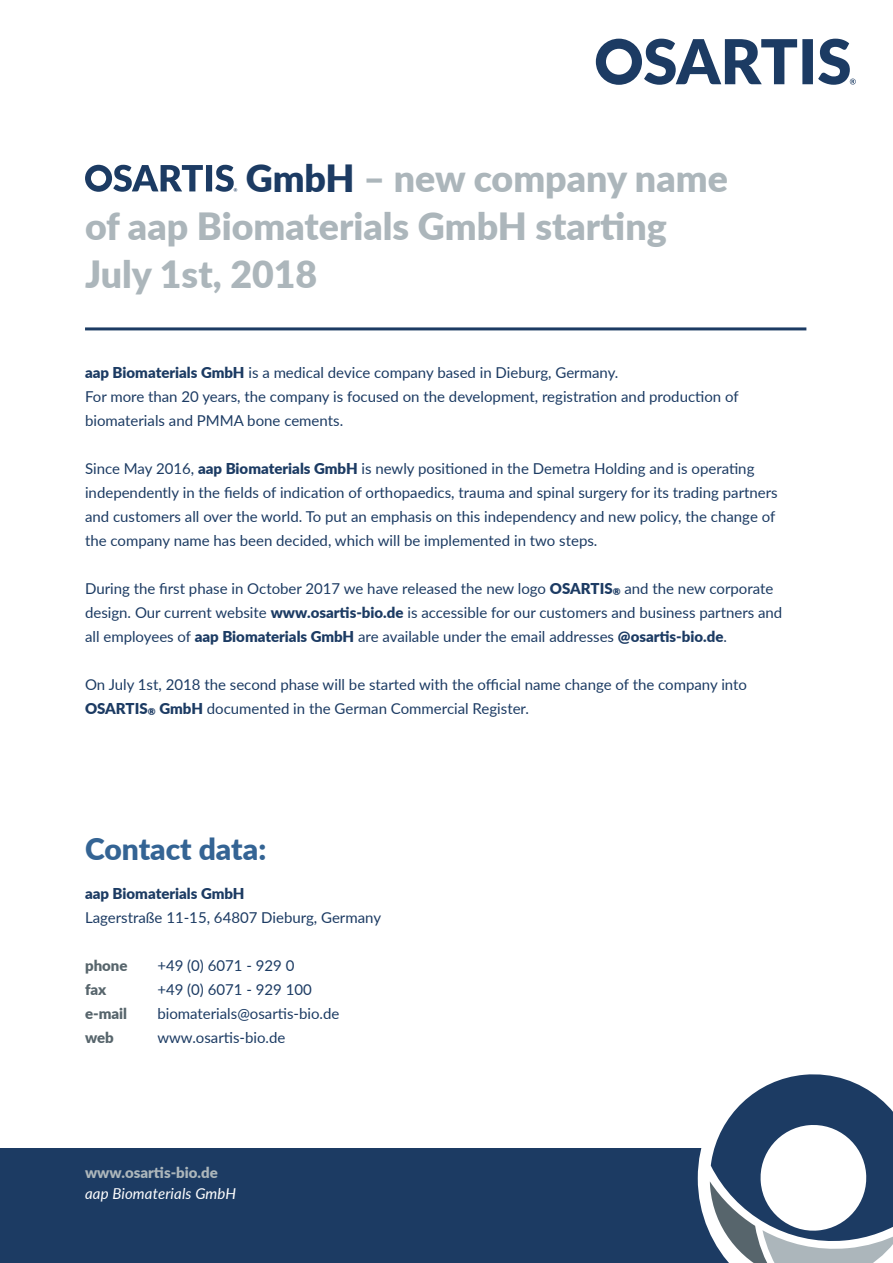
<style>
.page{position:relative;width:893px;height:1263px;background:#fff}
.page>*{position:absolute;margin:0;border:0;box-sizing:border-box;transform-origin:0 0}
.t1{font:900 37.5px/48px "Lato";color:#acb6bb}
.t2{font:900 30px "Lato";color:#346494}
.t3{font:15px/24px "Lato";color:#1c3b63}
.t4{font:italic 15px "Lato";letter-spacing:.01em;color:#fff}
.t5{font:900 15px "Lato";color:#1c3b63}
.t6{font:900 15px "Lato";color:#acb6bb}
.t7{font:900 15px "Lato";color:#57656c}
.s1{color:#1c3b63}
.s2{font-weight:900}
.s3{font-weight:900;font-size:9.6px}
</style>
<div class="page">
<div style="left:0;top:1148px;width:893px;height:115px;background:#1c3b63"></div>
<svg style="left:698px;top:1074px;width:195px;height:189px"></svg>
<svg style="left:85px;top:165px;width:152px;height:27px"></svg>
<hr style="left:85px;top:327px;width:721px;height:3px;background:#1c3b63">
<svg style="left:596px;top:39px;width:260px;height:46px"></svg>
<h1 class="t1" style="left:85px;top:152px;width:644px;text-indent:161px"><span class="s1">GmbH</span> – new company name of aap Biomaterials GmbH starting<br>July 1st, 2018</h1>
<p class="t3" style="left:85px;top:360px;width:655px"><span class="s2">aap Biomaterials GmbH</span> is a medical device company based in Dieburg, Germany.<br>For more than 20 years, the company is focused on the development, registration and production of biomaterials and PMMA bone cements.</p>
<p class="t3" style="left:85px;top:456px;width:694px">Since May 2016, <span class="s2">aap Biomaterials GmbH</span> is newly positioned in the Demetra Holding and is operating independently in the fields of indication of orthopaedics, trauma and spinal surgery for its trading partners and customers all over the world. To put an emphasis on this independency and new policy, the change of the company name has been decided, which will be implemented in two steps.</p>
<p class="t3" style="left:85px;top:576px;width:699px">During the first phase in October 2017 we have released the new logo <span class="s2">OSARTIS</span><span class="s3">®</span> and the new corporate design. Our current website <span class="s2">www.osartis-bio.de</span> is accessible for our customers and business partners and all employees of <span class="s2">aap Biomaterials GmbH</span> are available under the email addresses <span class="s2">@osartis-bio.de</span>.</p>
<p class="t3" style="left:85px;top:672px;width:663px">On July 1st, 2018 the second phase will be started with the official name change of the company into<br><span class="s2">OSARTIS</span><span class="s3">®</span> <span class="s2">GmbH</span> documented in the German Commercial Register.</p>
<h2 class="t2" style="left:85px;top:826px;width:183px">Contact data:</h2>
<p class="t5" style="left:85px;top:882px;width:161px">aap Biomaterials GmbH</p>
<p class="t3" style="left:85px;top:905px;width:298px">Lagerstraße 11-15, 64807 Dieburg, Germany</p>
<p class="t7" style="left:85px;top:954px;width:44px">phone</p>
<p class="t3" style="left:157px;top:953px;width:139px">+49 (0) 6071 - 929 0</p>
<p class="t7" style="left:85px;top:978px;width:23px">fax</p>
<p class="t3" style="left:157px;top:977px;width:156px">+49 (0) 6071 - 929 100</p>
<p class="t7" style="left:85px;top:1002px;width:44px">e-mail</p>
<p class="t3" style="left:157px;top:1001px;width:184px">biomaterials@osartis-bio.de</p>
<p class="t7" style="left:85px;top:1026px;width:30px">web</p>
<p class="t3" style="left:157px;top:1025px;width:130px">www.osartis-bio.de</p>
<p class="t6" style="left:85px;top:1161px;width:134px">www.osartis-bio.de</p>
<p class="t4" style="left:85px;top:1183px;width:153px">aap Biomaterials GmbH</p>
</div>
